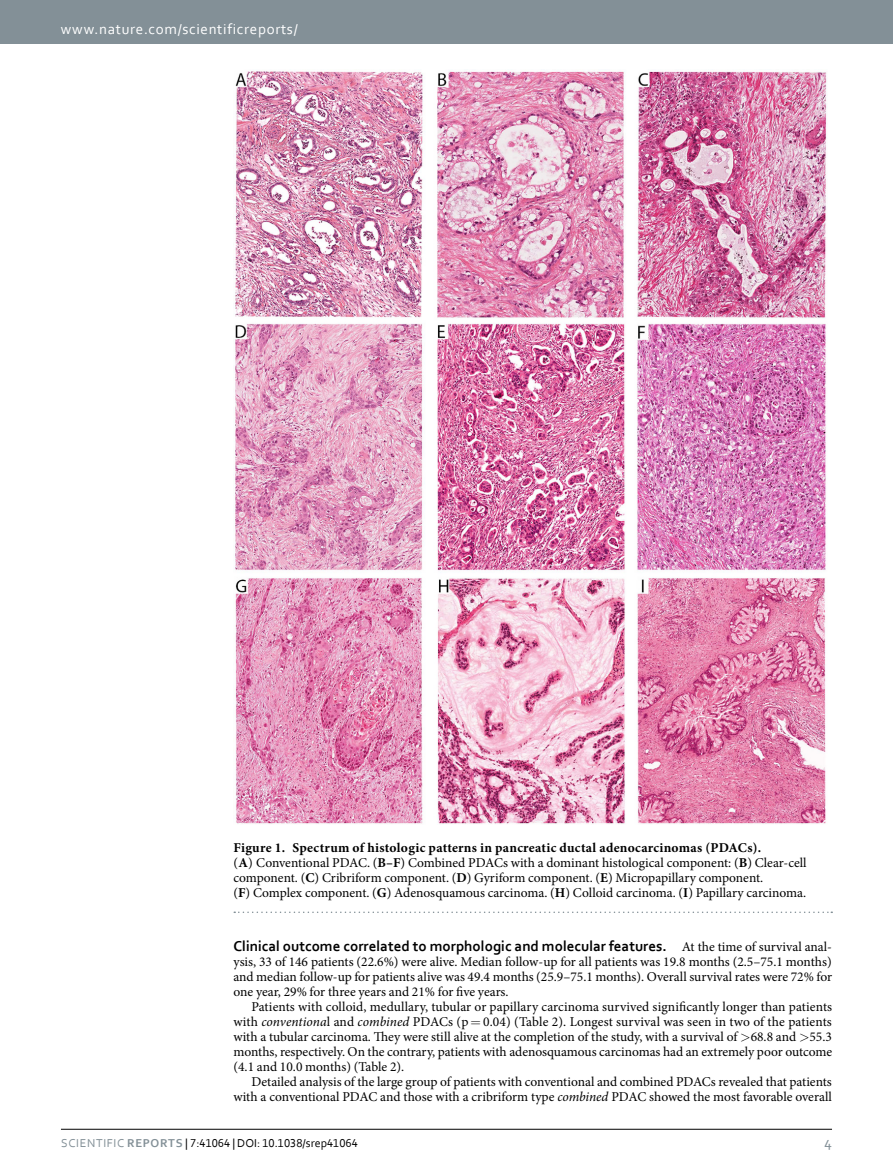
<style>
.page{position:relative;width:893px;height:1174px;background:#fff}
.page>*{position:absolute;margin:0;border:0;box-sizing:border-box;transform-origin:0 0}
.t1{font:700 15px "Corbel";color:#000}
.t2{font:15px "Corbel";letter-spacing:.045em;color:#fff}
.t3{font:15px "Corbel";color:#839097}
.t4{font:13.5px/15px "Minion Pro";letter-spacing:-.005em;color:#000;text-align:justify}
.t5{font:12px "Corbel";color:#000}
.s1{font-weight:700}
.s2{font-family:"Minion Pro";font-weight:400;font-size:13.5px}
.s3{font-style:italic}
.s4{color:#839097}
.s5{font-weight:700;color:#839097}
</style>
<div class="page">
<div style="left:0;top:0;width:893px;height:43px;background:#839097"></div>
<hr style="left:61px;top:1129px;width:771px;height:1px;background:#000">
<img style="left:233px;top:71px;width:594px;height:753px">
<svg style="left:234px;top:911px;width:598px;height:2px"></svg>
<p class="t2" style="left:61px;top:19px;width:238px">www.nature.com/scientificreports/</p>
<p class="t4" style="left:233px;top:840px;width:575px;text-align:left"><span class="s1">Figure 1. Spectrum of histologic patterns in pancreatic ductal adenocarcinomas (PDACs).<br></span>(<span class="s1">A</span>) Conventional PDAC. (<span class="s1">B–F</span>) Combined PDACs with a dominant histological component: (<span class="s1">B</span>) Clear-cell component. (<span class="s1">C</span>) Cribriform component. (<span class="s1">D</span>) Gyriform component. (<span class="s1">E</span>) Micropapillary component.<br>(<span class="s1">F</span>) Complex component. (<span class="s1">G</span>) Adenosquamous carcinoma. (<span class="s1">H</span>) Colloid carcinoma. (<span class="s1">I</span>) Papillary carcinoma.</p>
<p class="t1" style="left:233px;top:937px;width:600px">Clinical outcome correlated to morphologic and molecular features. <span class="s2">At the time of survival anal-</span></p>
<p class="t4" style="left:233px;top:954px;width:600px">ysis, 33 of 146 patients (22.6%) were alive. Median follow-up for all patients was 19.8 months (2.5–75.1 months) and median follow-up for patients alive was 49.4 months (25.9–75.1 months). Overall survival rates were 72% for one year, 29% for three years and 21% for five years.</p>
<p class="t4" style="left:233px;top:999px;width:600px;text-indent:18px">Patients with colloid, medullary, tubular or papillary carcinoma survived significantly longer than patients with <span class="s3">conventiona</span>l and <span class="s3">combined</span> PDACs (p 0.04) (Table 2). Longest survival was seen in two of the patients with a tubular carcinoma. They were still alive at the completion of the study, with a survival of 68.8 and 55.3 months, respectively. On the contrary, patients with adenosquamous carcinomas had an extremely poor outcome (4.1 and 10.0 months) (Table 2).</p>
<p class="t4" style="left:233px;top:1074px;width:600px;text-align:right">Detailed analysis of the large group of patients with conventional and combined PDACs revealed that patients with a conventional PDAC and those with a cribriform type <span class="s3">combined</span> PDAC showed the most favorable overall</p>
<p class="t5" style="left:61px;top:1135px;width:298px"><span class="s4">Scientific</span> <span class="s5">Reports</span> | 7:41064 | DOI: 10.1038/srep41064</p>
<p class="t3" style="left:824px;top:1132px;width:9px">4</p>
</div>
